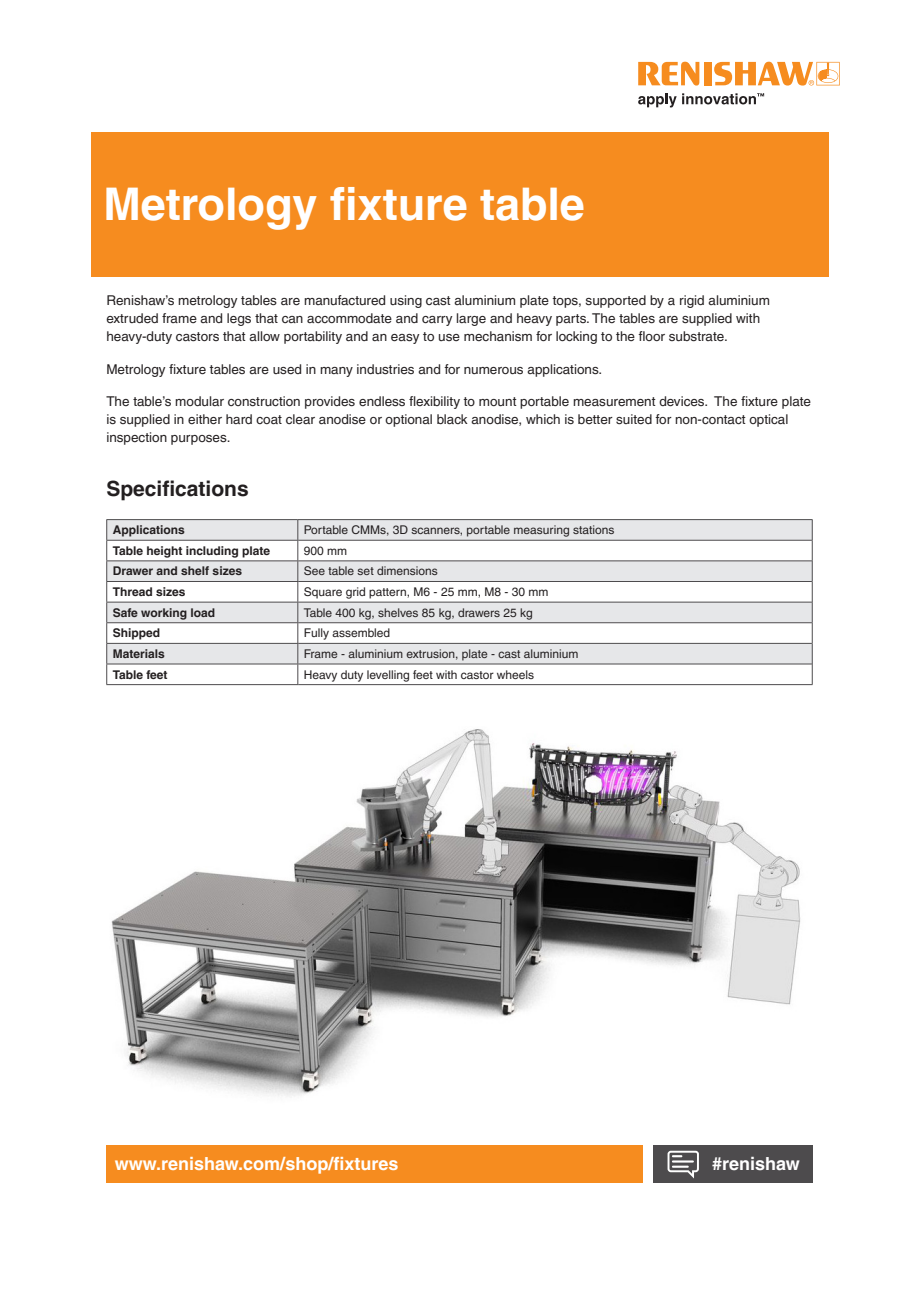
<style>
.page{position:relative;width:919px;height:1289px;background:#fff}
.page>*{position:absolute;margin:0;border:0;box-sizing:border-box;transform-origin:0 0}
.Headline_30pt_BOLD{font:700 45px "Helvetica LT Pro";color:#fff}
.Subheading_2__14pt_Bold{font:700 21px "Helvetica LT Pro";color:#231f20}
.back_page_URL_white___hashtag{font:700 18px "Helvetica LT Pro";color:#fff}
._9pt_Body_Text{font:13.5px/18px "Helvetica LT Pro";color:#231f20}
.Table_body_text{font:12px "Helvetica LT Pro";color:#231f20}
.Column_1_bold_text{font:700 12px "Helvetica LT Pro";color:#231f20}
</style>
<div class="page">
<div style="left:652px;top:1144px;width:160px;height:38px;background:#4d4b4d"></div>
<svg style="left:667px;top:1150px;width:31px;height:28px"></svg>
<div style="left:91px;top:132px;width:737px;height:144px;background:#f68c1f"></div>
<div style="left:106px;top:1144px;width:536px;height:38px;background:#f68c1f"></div>
<img style="left:111px;top:729px;width:690px;height:367px">
<svg style="left:107px;top:520px;width:704px;height:20px;fill:#e6e7e9"></svg>
<svg style="left:107px;top:541px;width:704px;height:143px"></svg>
<hr style="left:106px;top:519px;width:192px;height:1px;background:#4d4b4d">
<hr style="left:298px;top:519px;width:514px;height:1px;background:#4d4b4d">
<hr style="left:106px;top:540px;width:192px;height:1px;background:#4d4b4d">
<hr style="left:106px;top:560px;width:192px;height:1px;background:#4d4b4d">
<hr style="left:106px;top:581px;width:192px;height:1px;background:#4d4b4d">
<hr style="left:106px;top:601px;width:192px;height:1px;background:#4d4b4d">
<hr style="left:106px;top:622px;width:192px;height:1px;background:#4d4b4d">
<hr style="left:106px;top:643px;width:192px;height:1px;background:#4d4b4d">
<hr style="left:106px;top:663px;width:192px;height:1px;background:#4d4b4d">
<svg style="left:106px;top:520px;width:1px;height:164px"></svg>
<svg style="left:297px;top:520px;width:1px;height:164px"></svg>
<svg style="left:811px;top:520px;width:1px;height:164px"></svg>
<hr style="left:106px;top:684px;width:192px;height:1px;background:#4d4b4d">
<hr style="left:298px;top:540px;width:513px;height:1px;background:#4d4b4d">
<hr style="left:298px;top:560px;width:513px;height:1px;background:#4d4b4d">
<hr style="left:298px;top:581px;width:513px;height:1px;background:#4d4b4d">
<hr style="left:298px;top:601px;width:513px;height:1px;background:#4d4b4d">
<hr style="left:298px;top:622px;width:513px;height:1px;background:#4d4b4d">
<hr style="left:298px;top:643px;width:513px;height:1px;background:#4d4b4d">
<hr style="left:298px;top:663px;width:513px;height:1px;background:#4d4b4d">
<hr style="left:298px;top:684px;width:514px;height:1px;background:#4d4b4d">
<svg style="left:638px;top:93px;width:38px;height:14px"></svg>
<svg style="left:638px;top:62px;width:61px;height:24px"></svg>
<div style="left:703px;top:62px;width:8px;height:23px;background:#f68c1f"></div>
<svg style="left:714px;top:62px;width:125px;height:24px"></svg>
<svg style="left:682px;top:93px;width:82px;height:11px"></svg>
<p class="Headline_30pt_BOLD" style="left:103px;top:177px;width:483px">Metrology fixture table</p>
<p class="_9pt_Body_Text" style="left:106px;top:291px;width:665px">Renishaw’s metrology tables are manufactured using cast aluminium plate tops, supported by a rigid aluminium extruded frame and legs that can accommodate and carry large and heavy parts. The tables are supplied with heavy‑duty castors that allow portability and an easy to use mechanism for locking to the floor substrate.</p>
<p class="_9pt_Body_Text" style="left:106px;top:360px;width:497px">Metrology fixture tables are used in many industries and for numerous applications.</p>
<p class="_9pt_Body_Text" style="left:106px;top:392px;width:706px">The table’s modular construction provides endless flexibility to mount portable measurement devices. The fixture plate is supplied in either hard coat clear anodise or optional black anodise, which is better suited for non-contact optical inspection purposes.</p>
<p class="Subheading_2__14pt_Bold" style="left:106px;top:476px;width:144px">Specifications</p>
<p class="Column_1_bold_text" style="left:113px;top:522px;width:74px">Applications</p>
<p class="Table_body_text" style="left:304px;top:523px;width:312px">Portable CMMs, 3D scanners, portable measuring stations</p>
<p class="Column_1_bold_text" style="left:113px;top:543px;width:159px">Table height including plate</p>
<p class="Table_body_text" style="left:304px;top:543px;width:45px">900 mm</p>
<p class="Column_1_bold_text" style="left:113px;top:564px;width:131px">Drawer and shelf sizes</p>
<p class="Table_body_text" style="left:304px;top:564px;width:135px">See table set dimensions</p>
<p class="Column_1_bold_text" style="left:113px;top:584px;width:74px">Thread sizes</p>
<p class="Table_body_text" style="left:304px;top:585px;width:246px">Square grid pattern, M6 - 25 mm, M8 - 30 mm</p>
<p class="Column_1_bold_text" style="left:113px;top:605px;width:104px">Safe working load</p>
<p class="Table_body_text" style="left:304px;top:605px;width:230px">Table 400 kg, shelves 85 kg, drawers 25 kg</p>
<p class="Column_1_bold_text" style="left:113px;top:626px;width:49px">Shipped</p>
<p class="Table_body_text" style="left:304px;top:626px;width:88px">Fully assembled</p>
<p class="Column_1_bold_text" style="left:113px;top:646px;width:54px">Materials</p>
<p class="Table_body_text" style="left:304px;top:646px;width:276px">Frame - aluminium extrusion, plate - cast aluminium</p>
<p class="Column_1_bold_text" style="left:113px;top:667px;width:56px">Table feet</p>
<p class="Table_body_text" style="left:304px;top:667px;width:232px">Heavy duty levelling feet with castor wheels</p>
<p class="back_page_URL_white___hashtag" style="left:115px;top:1152px;width:285px">www.renishaw.com/shop/fixtures</p>
<h3 class="back_page_URL_white___hashtag" style="left:712px;top:1152px;width:89px">#renishaw</h3>
</div>
